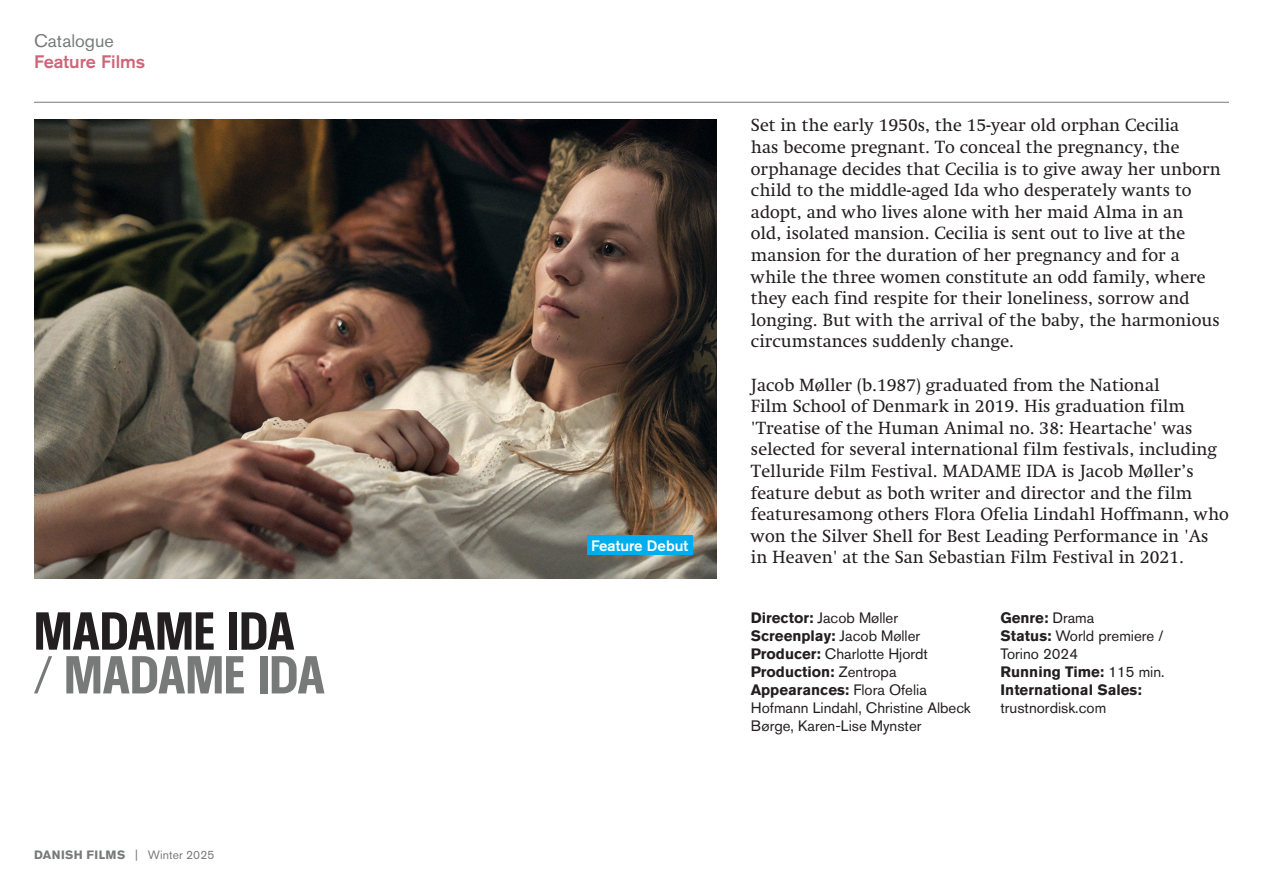
<style>
.page{position:relative;width:1263px;height:893px;background:#fff}
.page>*{position:absolute;margin:0;border:0;box-sizing:border-box;transform-origin:0 0}
.DanishTitle{font:700 54px "Hollton";color:#777a79}
.ForeignTitle{font:700 54px "Hollton";color:#231f20}
.Comment{font:18px/21.6px "Swift LT Std";color:#231f20}
.t1{font:500 18px "Akzidenz Grotesk Pro";color:#cf6478}
.t2{font:18px "Akzidenz Grotesk Pro";color:#777a79}
.Appearances{font:15px "Akzidenz Grotesk Pro";color:#231f20}
.RunningTime{font:700 15px "Akzidenz Grotesk Pro";color:#231f20}
.DanishRelease{font:15px "Akzidenz Grotesk Pro";color:#231f20}
.t3{font:500 15px "Akzidenz Grotesk Pro";color:#fff}
.Producer{font:15px "Akzidenz Grotesk Pro";color:#231f20}
.Appearances-2{font:700 15px "Akzidenz Grotesk Pro";color:#231f20}
.Screenplay{font:700 15px "Akzidenz Grotesk Pro";color:#231f20}
.Director{font:15px "Akzidenz Grotesk Pro";color:#231f20}
.Production{font:700 15px "Akzidenz Grotesk Pro";color:#231f20}
.RunningTime-2{font:15px "Akzidenz Grotesk Pro";color:#231f20}
.Genre{font:700 15px "Akzidenz Grotesk Pro";color:#231f20}
.t4{font:700 12px "Akzidenz Grotesk Pro";letter-spacing:.035em;color:#777a79}
.s1{font-weight:400}
.s2{font-weight:700}
</style>
<div class="page">
<hr style="left:34px;top:102px;width:1195px;height:1px;background:#777a79">
<img style="left:34px;top:119px;width:683px;height:459px">
<div style="left:587px;top:536px;width:105px;height:19px;background:#00aeef"></div>
<p class="t2" style="left:34px;top:29px;width:81px">Catalogue</p>
<p class="t1" style="left:34px;top:50px;width:113px">Feature Films</p>
<p class="ForeignTitle" style="left:34px;top:599px;width:262px">MADAME IDA</p>
<p class="DanishTitle" style="left:34px;top:643px;width:292px">/ MADAME IDA</p>
<p class="t4" style="left:34px;top:847px;width:182px">DANISH FILMS <span class="s1">| Winter 2025</span></p>
<p class="t3" style="left:591px;top:536px;width:99px">Feature Debut</p>
<p class="t3" style="left:594px;top:538px;width:99px">Feature Debut</p>
<p class="Comment" style="left:751px;top:115px;width:471px">Set in the early 1950s, the 15-year old orphan Cecilia<br>has become pregnant. To conceal the pregnancy, the orphanage decides that Cecilia is to give away her unborn child to the middle-aged Ida who desperately wants to adopt, and who lives alone with her maid Alma in an<br>old, isolated mansion. Cecilia is sent out to live at the mansion for the duration of her pregnancy and for a while the three women constitute an odd family, where they each find respite for their loneliness, sorrow and longing. But with the arrival of the baby, the harmonious circumstances suddenly change.</p>
<p class="Comment" style="left:751px;top:374px;width:479px">Jacob Møller (b.1987) graduated from the National<br>Film School of Denmark in 2019. His graduation film 'Treatise of the Human Animal no. 38: Heartache' was selected for several international film festivals, including Telluride Film Festival. MADAME IDA is Jacob Møller’s feature debut as both writer and director and the film featuresamong others Flora Ofelia Lindahl Hoffmann, who won the Silver Shell for Best Leading Performance in 'As in Heaven' at the San Sebastian Film Festival in 2021.</p>
<p class="Director" style="left:751px;top:608px;width:149px"><span class="s2">Director:</span> Jacob Møller</p>
<p class="Screenplay" style="left:751px;top:626px;width:171px">Screenplay: <span class="s1">Jacob Møller</span></p>
<p class="Producer" style="left:751px;top:644px;width:179px"><span class="s2">Producer:</span> Charlotte Hjordt</p>
<p class="Production" style="left:751px;top:662px;width:147px">Production: <span class="s1">Zentropa</span></p>
<p class="Appearances-2" style="left:751px;top:680px;width:177px">Appearances: <span class="s1">Flora Ofelia</span></p>
<p class="Appearances" style="left:751px;top:698px;width:221px">Hofmann Lindahl, Christine Albeck</p>
<p class="Appearances" style="left:751px;top:716px;width:172px">Børge, Karen-Lise Mynster</p>
<p class="Genre" style="left:1000px;top:608px;width:95px">Genre: <span class="s1">Drama</span></p>
<p class="DanishRelease" style="left:1000px;top:626px;width:164px"><span class="s2">Status:</span> World premiere /</p>
<p class="DanishRelease" style="left:1000px;top:644px;width:79px">Torino 2024</p>
<p class="RunningTime" style="left:1000px;top:662px;width:166px">Running Time: <span class="s1">115 min.</span></p>
<p class="RunningTime" style="left:1000px;top:680px;width:143px">International Sales:</p>
<p class="RunningTime-2" style="left:1000px;top:698px;width:107px">trustnordisk.com</p>
</div>
